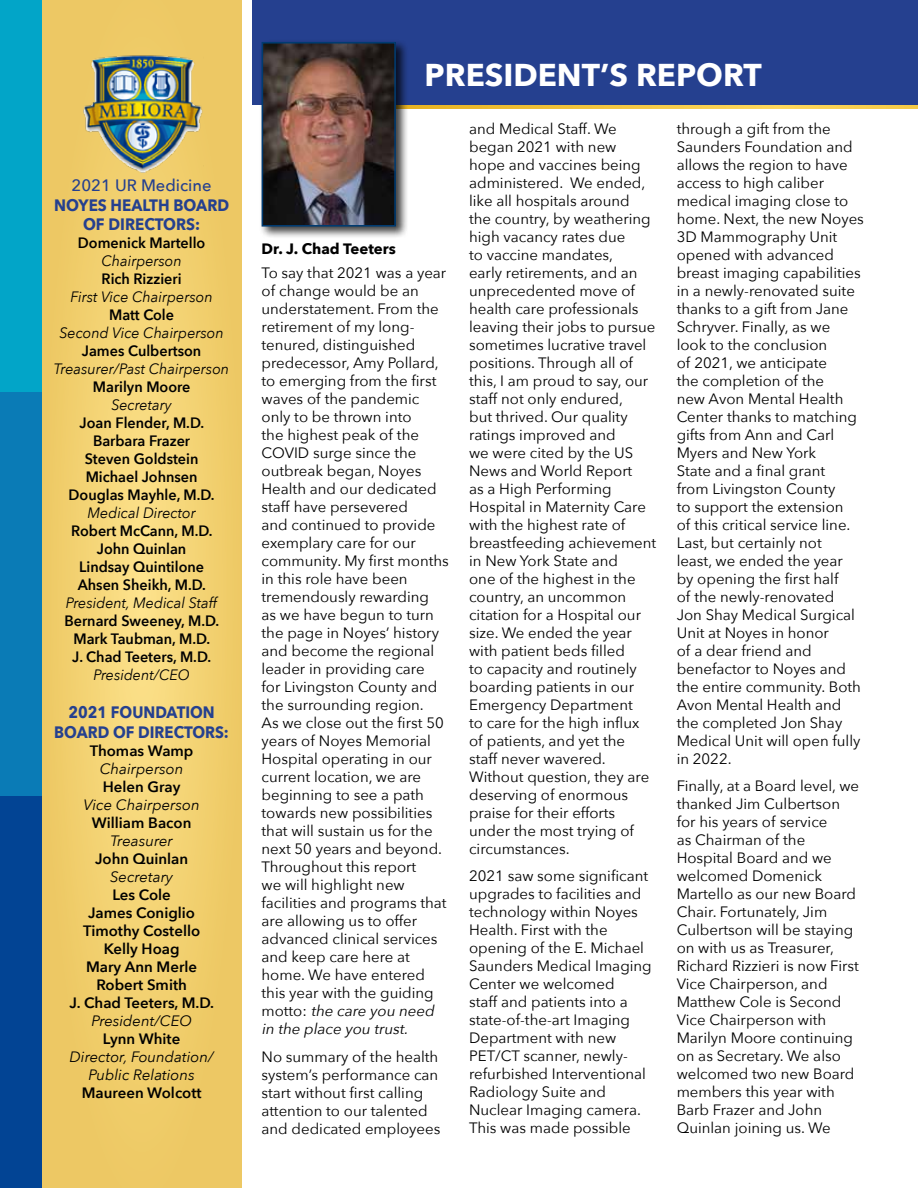
<style>
.page{position:relative;width:918px;height:1188px;background:#fff}
.page>*{position:absolute;margin:0;border:0;box-sizing:border-box;transform-origin:0 0}
.t1{font:700 31.5px "Avenir Next";color:#fff}
.t2{font:700 16.5px/19.8px "Avenir Next";color:#25408f;text-align:center;scale:.91 1}
.t3{font:700 16.5px/19.8px "Avenir Next";color:#25408f;text-align:center;scale:.92 1}
.t4{font:500 16.5px "Avenir Next";color:#25408f}
.t5{font:15px/18px "Avenir Next";color:#000}
.t6{font:600 15px/18px "Avenir Next";color:#000;text-align:center;scale:.96 1}
.t7{font:600 15px/18px "Avenir Next";color:#000;text-align:center}
.t8{font:italic 15px "Avenir Next";color:#000;scale:.96 1}
.t9{font:italic 15px/18px "Avenir Next";color:#000;text-align:center}
.t10{font:700 15px "Avenir Next";color:#000}
.s1{font-style:italic}
</style>
<div class="page">
<svg style="left:42px;top:0;width:199px;height:1188px;background:#f1cf6e"></svg>
<svg style="left:408px;top:104px;width:510px;height:5px;background:#caac53"></svg>
<div style="left:252px;top:0;width:666px;height:104px;background:#25408f"></div>
<div style="left:0;top:0;width:42px;height:392px;background:#02a5c8"></div>
<div style="left:0;top:392px;width:42px;height:405px;background:#0a7bb6"></div>
<div style="left:0;top:797px;width:42px;height:391px;background:#024494"></div>
<div style="left:259px;top:39px;width:149px;height:200px;background:#000;opacity:.75"></div>
<img style="left:265px;top:45px;width:128px;height:179px">
<div style="left:262px;top:42px;width:134px;height:185px;border:2px solid #003b71"></div>
<img style="left:80px;top:48px;width:123px;height:126px">
<p class="t4" style="left:72px;top:171px;width:141px">2021 UR Medicine</p>
<p class="t3" style="left:54px;top:195px;width:192px">NOYES HEALTH BOARD<br>OF DIRECTORS:</p>
<p class="t6" style="left:78px;top:234px;width:134px">Domenick Martello</p>
<p class="t8" style="left:101px;top:249px;width:85px">Chairperson</p>
<p class="t6" style="left:102px;top:270px;width:85px">Rich Rizzieri</p>
<p class="t8" style="left:71px;top:285px;width:150px">First Vice Chairperson</p>
<p class="t6" style="left:109px;top:306px;width:69px">Matt Cole</p>
<p class="t8" style="left:59px;top:321px;width:173px">Second Vice Chairperson</p>
<p class="t6" style="left:82px;top:342px;width:126px">James Culbertson</p>
<p class="t8" style="left:54px;top:357px;width:184px">Treasurer/Past Chairperson</p>
<p class="t6" style="left:93px;top:378px;width:103px">Marilyn Moore</p>
<p class="t8" style="left:111px;top:393px;width:65px">Secretary</p>
<p class="t6" style="left:69px;top:414px;width:154px">Joan Flender, M.D.<br>Barbara Frazer<br>Steven Goldstein<br>Michael Johnsen<br>Douglas Mayhle, M.D.</p>
<p class="t8" style="left:87px;top:501px;width:114px">Medical Director</p>
<p class="t6" style="left:71px;top:522px;width:149px">Robert McCann, M.D.<br>John Quinlan<br>Lindsay Quintilone<br>Ahsen Sheikh, M.D.</p>
<p class="t8" style="left:66px;top:591px;width:159px">President, Medical Staff</p>
<p class="t6" style="left:65px;top:612px;width:163px">Bernard Sweeney, M.D.<br>Mark Taubman, M.D.<br>J. Chad Teeters, M.D.</p>
<p class="t8" style="left:93px;top:663px;width:102px">President/CEO</p>
<p class="t2" style="left:54px;top:702px;width:193px">2021 FOUNDATION<br>BOARD OF DIRECTORS:</p>
<p class="t7" style="left:90px;top:741px;width:105px">Thomas Wamp</p>
<p class="t9" style="left:100px;top:759px;width:85px">Chairperson</p>
<p class="t7" style="left:103px;top:777px;width:79px">Helen Gray</p>
<p class="t9" style="left:83px;top:795px;width:118px">Vice Chairperson</p>
<p class="t7" style="left:92px;top:813px;width:101px">William Bacon</p>
<p class="t9" style="left:110px;top:831px;width:64px">Treasurer</p>
<p class="t7" style="left:95px;top:849px;width:95px">John Quinlan</p>
<p class="t9" style="left:110px;top:867px;width:65px">Secretary</p>
<p class="t7" style="left:70px;top:885px;width:146px">Les Cole<br>James Coniglio<br>Timothy Costello<br>Kelly Hoag<br>Mary Ann Merle<br>Robert Smith<br>J. Chad Teeters, M.D.</p>
<p class="t9" style="left:91px;top:1011px;width:102px">President/CEO</p>
<p class="t7" style="left:103px;top:1029px;width:79px">Lynn White</p>
<p class="t9" style="left:70px;top:1047px;width:146px">Director, Foundation/<br>Public Relations</p>
<p class="t7" style="left:82px;top:1083px;width:121px">Maureen Wolcott</p>
<h1 class="t1" style="left:425px;top:47px;width:339px">PRESIDENT’S REPORT</h1>
<p class="t10" style="left:262px;top:236px;width:136px">Dr. J. Chad Teeters</p>
<p class="t5" style="left:262px;top:263px;width:189px">To say that 2021 was a year of change would be an understatement. From the retirement of my long&shy;tenured, distinguished predecessor, Amy Pollard, to emerging from the first waves of the pandemic only to be thrown into<br>the highest peak of the<br>COVID surge since the outbreak began, Noyes<br>Health and our dedicated staff have persevered<br>and continued to provide exemplary care for our community. My first months in this role have been tremendously rewarding<br>as we have begun to turn the page in Noyes’ history and become the regional leader in providing care<br>for Livingston County and the surrounding region.<br>As we close out the first 50 years of Noyes Memorial<br>Hospital operating in our current location, we are beginning to see a path towards new possibilities that will sustain us for the next 50 years and beyond.<br>Throughout this report<br>we will highlight new facilities and programs that are allowing us to offer advanced clinical services and keep care here at home. We have entered this year with the guiding m o tt o : <span class="s1">the care you need in the place you trust.</span></p>
<p class="t5" style="left:262px;top:1047px;width:180px">No summary of the health system’s performance can start without first calling attention to our talented and dedicated employees</p>
<p class="t5" style="left:469px;top:119px;width:189px">and Medical Staff. We began 2021 with new<br>hope and vaccines being administered. We ended, like all hospitals around<br>the country, by weathering high vacancy rates due<br>to vaccine mandates,<br>early retirements, and an unprecedented move of health care professionals leaving their jobs to pursue sometimes lucrative travel positions. Through all of this, I am proud to say, our staff not only endured,<br>but thrived. Our quality ratings improved and<br>we were cited by the US<br>News and World Report<br>as a High Performing<br>Hospital in Maternity Care with the highest rate of breastfeeding achievement in New York State and<br>one of the highest in the country, an uncommon citation for a Hospital our size. We ended the year with patient beds filled<br>to capacity and routinely boarding patients in our<br>Emergency Department<br>to care for the high influx of patients, and yet the staff never wavered.<br>Without question, they are deserving of enormous praise for their efforts under the most trying of circumstances.</p>
<p class="t5" style="left:469px;top:866px;width:184px">2021 saw some significant upgrades to facilities and technology within Noyes<br>Health. First with the opening of the E. Michael<br>Saunders Medical Imaging<br>Center we welcomed<br>staff and patients into a state-of-the-art Imaging<br>Department with new<br>PET/CT scanner, newly&shy;refurbished Interventional<br>Radiology Suite and<br>Nuclear Imaging camera.<br>This was made possible</p>
<p class="t5" style="left:677px;top:119px;width:189px">through a gift from the<br>Saunders Foundation and allows the region to have access to high caliber medical imaging close to home. Next, the new Noyes<br>3D Mammography Unit opened with advanced breast imaging capabilities in a newly-renovated suite thanks to a gift from Jane<br>Schryver. Finally, as we<br>look to the conclusion<br>of 2021, we anticipate<br>the completion of the<br>new Avon Mental Health<br>Center thanks to matching gifts from Ann and Carl<br>Myers and New York<br>State and a final grant<br>from Livingston County<br>to support the extension<br>of this critical service line.<br>Last, but certainly not<br>least, we ended the year<br>by opening the first half<br>of the newly-renovated<br>Jon Shay Medical Surgical<br>Unit at Noyes in honor<br>of a dear friend and benefactor to Noyes and the entire community. Both<br>Avon Mental Health and the completed Jon Shay<br>Medical Unit will open fully in 2022.</p>
<p class="t5" style="left:677px;top:776px;width:184px">Finally, at a Board level, we thanked Jim Culbertson for his years of service<br>as Chairman of the<br>Hospital Board and we welcomed Domenick<br>Martello as our new Board<br>Chair. Fortunately, Jim<br>Culbertson will be staying on with us as Treasurer,<br>Richard Rizzieri is now First<br>Vice Chairperson, and<br>Matthew Cole is Second<br>Vice Chairperson with<br>Marilyn Moore continuing on as Secretary. We also welcomed two new Board members this year with<br>Barb Frazer and John<br>Quinlan joining us. We</p>
</div>
